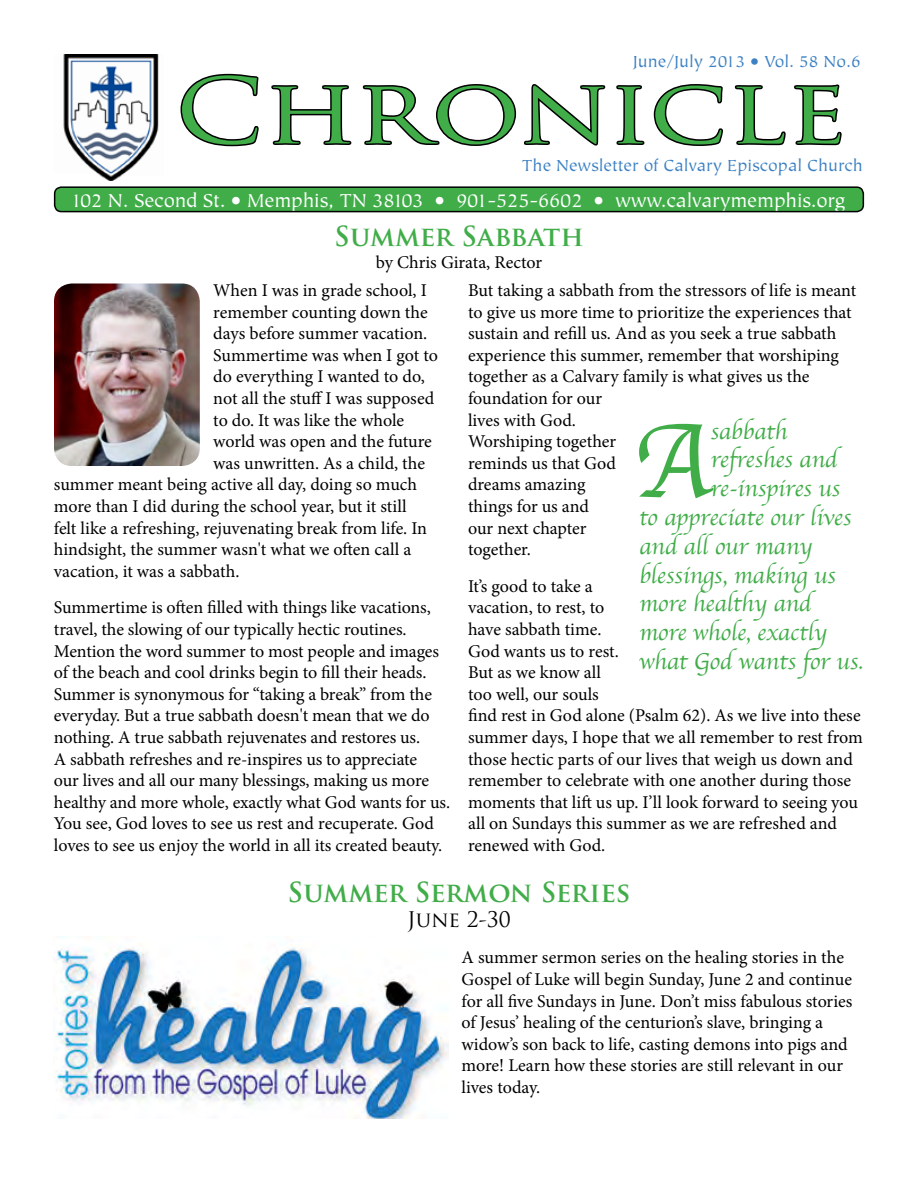
<style>
.page{position:relative;width:918px;height:1188px;background:#fff}
.page>*{position:absolute;margin:0;border:0;box-sizing:border-box;transform-origin:0 0}
.t1{font:109.05px "Apple Chancery";color:#41ad49}
.t2{font:88.5px "Trajan Pro";letter-spacing:-.005em;color:#41ad49;scale:1.25 1}
.t3{font:700 27px "Trajan Pro";color:#41ad49}
.t4{font:24px "Apple Chancery";letter-spacing:-.005em;color:#41ad49}
.t5{font:21px "Tiepolo";letter-spacing:-.01em;color:#fff}
.t6{font:21px "Trajan Pro";color:#000}
.t7{font:18px/21.6px "Minion Pro";letter-spacing:-.005em;color:#000}
.t8{font:18px "Tiepolo";color:#3c81c3}
</style>
<div class="page">
<div style="left:55px;top:187px;width:808px;height:25px;background:#41ad49;border-radius:7px"></div>
<div style="left:54px;top:186px;width:810px;height:26px;border:2px solid #000;border-radius:7px"></div>
<img style="left:63px;top:54px;width:96px;height:126px">
<svg style="left:180px;top:73px;width:79px;height:74px"></svg>
<svg style="left:271px;top:85px;width:81px;height:60px"></svg>
<svg style="left:362px;top:84px;width:244px;height:62px"></svg>
<svg style="left:616px;top:85px;width:29px;height:60px"></svg>
<svg style="left:653px;top:84px;width:70px;height:62px"></svg>
<svg style="left:734px;top:85px;width:52px;height:61px"></svg>
<svg style="left:794px;top:84px;width:48px;height:62px"></svg>
<img style="left:54px;top:284px;width:146px;height:182px">
<img style="left:54px;top:936px;width:394px;height:183px">
<p class="t8" style="left:633px;top:52px;width:230px">June/July 2013 • Vol. 58 No.6</p>
<p class="t2" style="left:175px;top:55px;width:540px">CHRONICLE</p>
<p class="t8" style="left:522px;top:156px;width:342px">The Newsletter of Calvary Episcopal Church</p>
<p class="t5" style="left:71px;top:189px;width:776px">102 N. Second St. • Memphis, TN 38103 • 901-525-6602 • www.calvarymemphis.org</p>
<p class="t3" style="left:334px;top:219px;width:251px">SUMMER SABBATH</p>
<p class="t7" style="left:376px;top:251px;width:168px">by Chris Girata, Rector</p>
<p class="t7" style="left:213px;top:279px;width:215px">When I was in grade school, I</p>
<p class="t7" style="left:213px;top:301px;width:216px">remember counting down the</p>
<p class="t7" style="left:213px;top:323px;width:216px">days before summer vacation.</p>
<p class="t7" style="left:213px;top:344px;width:226px">Summertime was when I got to</p>
<p class="t7" style="left:213px;top:366px;width:213px">do everything I wanted to do,</p>
<p class="t7" style="left:213px;top:387px;width:223px">not all the stuff I was supposed</p>
<p class="t7" style="left:213px;top:409px;width:192px">to do. It was like the whole</p>
<p class="t7" style="left:213px;top:431px;width:220px">world was open and the future</p>
<p class="t7" style="left:213px;top:452px;width:213px">was unwritten. As a child, the</p>
<p class="t7" style="left:54px;top:474px;width:365px">summer meant being active all day, doing so much</p>
<p class="t7" style="left:54px;top:495px;width:354px">more than I did during the school year, but it still</p>
<p class="t7" style="left:54px;top:517px;width:375px">felt like a refreshing, rejuvenating break from life. In</p>
<p class="t7" style="left:54px;top:539px;width:359px">hindsight, the summer wasn't what we often call a</p>
<p class="t7" style="left:54px;top:560px;width:187px">vacation, it was a sabbath.</p>
<p class="t7" style="left:54px;top:597px;width:398px">Summertime is often filled with things like vacations, travel, the slowing of our typically hectic routines.<br>Mention the word summer to most people and images of the beach and cool drinks begin to fill their heads.<br>Summer is synonymous for “taking a break” from the everyday. But a true sabbath doesn't mean that we do nothing. A true sabbath rejuvenates and restores us.<br>A sabbath refreshes and re-inspires us to appreciate<br>our lives and all our many blessings, making us more healthy and more whole, exactly what God wants for us.</p>
<p class="t7" style="left:54px;top:813px;width:390px">You see, God loves to see us rest and recuperate. God loves to see us enjoy the world in all its created beauty.</p>
<p class="t7" style="left:468px;top:279px;width:390px">But taking a sabbath from the stressors of life is meant to give us more time to prioritize the experiences that sustain and refill us. And as you seek a true sabbath experience this summer, remember that worshiping together as a Calvary family is what gives us the foundation for our<br>lives with God.<br>Worshiping together<br>reminds us that God<br>dreams amazing<br>things for us and<br>our next chapter<br>together.</p>
<p class="t7" style="left:468px;top:575px;width:396px">It’s good to take a<br>vacation, to rest, to<br>have sabbath time.<br>God wants us to rest.<br>But as we know all<br>too well, our souls<br>find rest in God alone (Psalm 62). As we live into these summer days, I hope that we all remember to rest from those hectic parts of our lives that weigh us down and remember to celebrate with one another during those moments that lift us up. I’ll look forward to seeing you all on Sundays this summer as we are refreshed and renewed with God.</p>
<p class="t4" style="left:710px;top:412px;width:78px">sabbath</p>
<p class="t4" style="left:710px;top:441px;width:128px">refreshes and</p>
<p class="t4" style="left:710px;top:469px;width:131px">re-inspires us</p>
<p class="t4" style="left:639px;top:498px;width:214px">to appreciate our lives</p>
<p class="t4" style="left:639px;top:527px;width:175px">and all our many</p>
<p class="t4" style="left:639px;top:556px;width:198px">blessings, making us</p>
<p class="t4" style="left:639px;top:585px;width:174px">more healthy and</p>
<p class="t4" style="left:639px;top:613px;width:189px">more whole, exactly</p>
<p class="t4" style="left:639px;top:642px;width:225px">what God wants for us.</p>
<p class="t1" style="left:633px;top:374px;width:80px">A</p>
<p class="t3" style="left:288px;top:875px;width:344px">SUMMER SERMON SERIES</p>
<p class="t6" style="left:407px;top:906px;width:105px">JUNE 2-30</p>
<p class="t7" style="left:462px;top:947px;width:392px">A summer sermon series on the healing stories in the Gospel of Luke will begin Sunday, June 2 and continue for all five Sundays in June. Don’t miss fabulous stories of Jesus’ healing of the centurion’s slave, bringing a widow’s son back to life, casting demons into pigs and more! Learn how these stories are still relevant in our lives today.</p>
</div>
